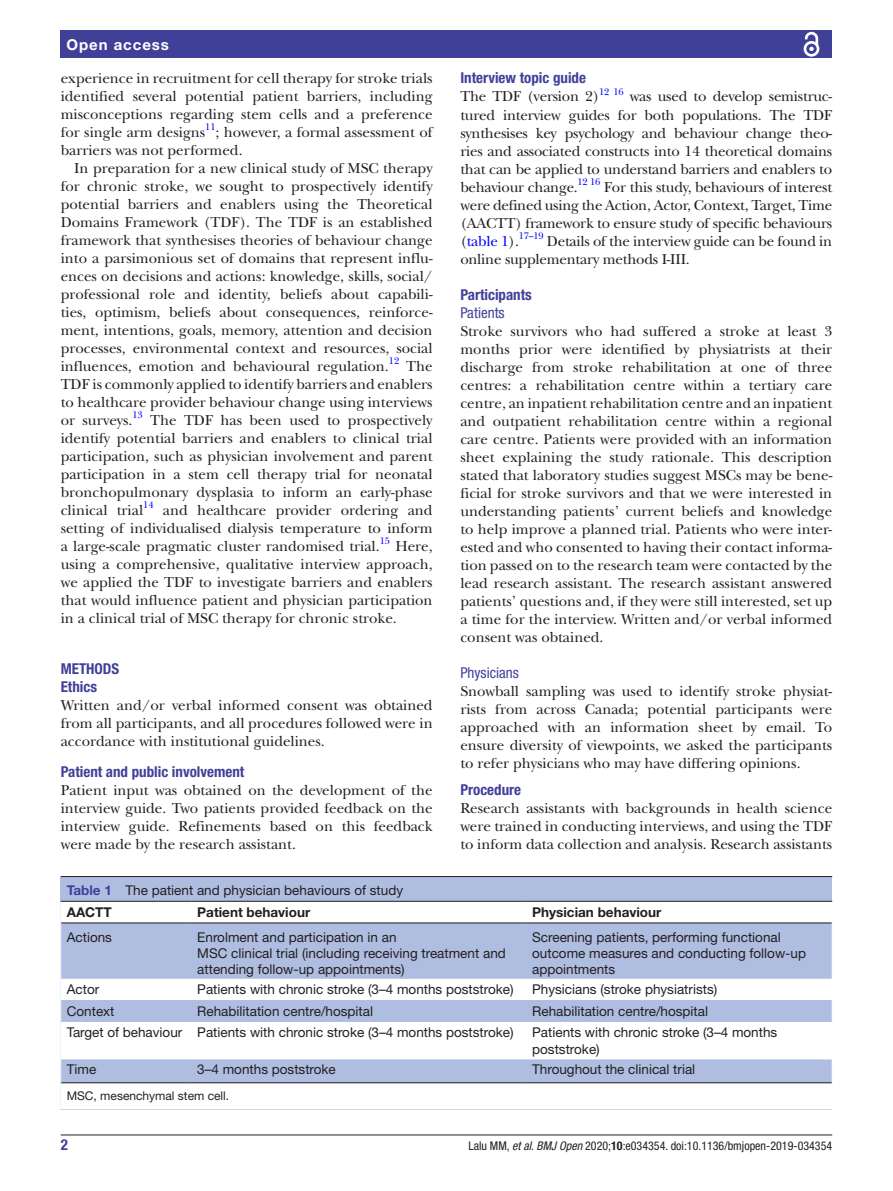
<style>
.page{position:relative;width:893px;height:1191px;background:#fff}
.page>*{position:absolute;margin:0;border:0;box-sizing:border-box;transform-origin:0 0}
.t1{font:15px/18px "New Baskerville";color:#231f20;text-align:justify}
.t2{font:700 condensed 15px/18px "Helvetica Neue LT Std";color:#414099}
.t3{font:condensed 15px "Helvetica Neue LT Std";color:#414099}
.t4{font:700 15px "Helvetica Neue LT Std";letter-spacing:.065em;color:#fff}
.t5{font:13.5px/16.2px "Helvetica Neue LT Std";color:#231f20}
.t6{font:700 13.5px "Helvetica Neue LT Std";color:#231f20}
.t7{font:condensed 12px "Helvetica Neue LT Std";color:#231f20}
.t8{font:12px "Helvetica Neue LT Std";color:#231f20}
.t9{font:9.9px "New Baskerville";letter-spacing:-.015em;color:#00f}
.s1{color:#00f}
.s2{font-weight:700;color:#414099}
.s3{font-weight:700}
.s4{font-style:italic}
</style>
<div class="page">
<hr style="left:61px;top:1134px;width:771px;height:1px;background:#231f20">
<div style="left:61px;top:31px;width:771px;height:27px;background:#414099"></div>
<svg style="left:803px;top:31px;width:17px;height:26px"></svg>
<div style="left:61px;top:877px;width:771px;height:232px;background:#afbde1"></div>
<hr style="left:61px;top:876px;width:771px;height:1px;background:#231f20">
<div style="left:61px;top:902px;width:771px;height:207px;background:#fff"></div>
<svg style="left:61px;top:923px;width:771px;height:159px"></svg>
<hr style="left:61px;top:901px;width:130px;height:1px;background:#231f20">
<hr style="left:61px;top:922px;width:130px;height:1px;background:#231f20">
<hr style="left:191px;top:901px;width:335px;height:1px;background:#231f20">
<hr style="left:191px;top:922px;width:335px;height:1px;background:#231f20">
<hr style="left:526px;top:901px;width:306px;height:1px;background:#231f20">
<hr style="left:526px;top:922px;width:306px;height:1px;background:#231f20">
<hr style="left:191px;top:1082px;width:335px;height:1px;background:#231f20">
<hr style="left:526px;top:1082px;width:306px;height:1px;background:#231f20">
<hr style="left:61px;top:1082px;width:130px;height:1px;background:#231f20">
<svg style="left:60px;top:901px;width:1px;height:22px"></svg>
<svg style="left:60px;top:978px;width:1px;height:43px"></svg>
<svg style="left:60px;top:1059px;width:1px;height:50px"></svg>
<hr style="left:67px;top:1099px;width:765px;height:2px;background:#fff">
<p class="t4" style="left:66px;top:35px;width:104px">Open access</p>
<p class="t1" style="left:61px;top:69px;width:373px">experience in recruitment for cell therapy for stroke trials identified several potential patient barriers, including misconceptions regarding stem cells and a preference for single arm designs</p>
<p class="t9" style="left:205px;top:121px;width:12px">11</p>
<p class="t1" style="left:61px;top:123px;width:373px;text-indent:155px">; however, a formal assessment of barriers was not performed.</p>
<p class="t1" style="left:61px;top:159px;width:373px;text-indent:13px">In preparation for a new clinical study of MSC therapy for chronic stroke, we sought to prospectively identify potential barriers and enablers using the Theoretical Domains Framework (TDF). The TDF is an established framework that synthesises theories of behaviour change into a parsimonious set of domains that represent influ&shy;ences on decisions and actions: knowledge, skills, social/ professional role and identity, beliefs about capabili&shy;ties, optimism, beliefs about consequences, reinforce&shy;ment, intentions, goals, memory, attention and decision processes, environmental context and resources, social influences, emotion and behavioural regulation.</p>
<p class="t9" style="left:389px;top:355px;width:12px">12</p>
<p class="t1" style="left:61px;top:357px;width:373px;text-indent:345px">The TDF is commonly applied to identify barriers and enablers to healthcare provider behaviour change using interviews or surveys.</p>
<p class="t9" style="left:132px;top:409px;width:12px">13</p>
<p class="t1" style="left:61px;top:411px;width:373px;text-indent:89px">The TDF has been used to prospectively identify potential barriers and enablers to clinical trial participation, such as physician involvement and parent participation in a stem cell therapy trial for neonatal bronchopulmonary dysplasia to inform an early-phase clinical trial</p>
<p class="t9" style="left:143px;top:499px;width:12px">14</p>
<p class="t1" style="left:61px;top:501px;width:373px;text-indent:102px">and healthcare provider ordering and setting of individualised dialysis temperature to inform a large-scale pragmatic cluster randomised trial.</p>
<p class="t9" style="left:380px;top:535px;width:12px">15</p>
<p class="t1" style="left:61px;top:537px;width:373px;text-indent:335px">Here, using a comprehensive, qualitative interview approach, we applied the TDF to investigate barriers and enablers that would influence patient and physician participation in a clinical trial of MSC therapy for chronic stroke.</p>
<p class="t2" style="left:61px;top:659px;width:60px">Methods<br>Ethics</p>
<p class="t1" style="left:61px;top:696px;width:373px">Written and/or verbal informed consent was obtained from all participants, and all procedures followed were in accordance with institutional guidelines.</p>
<p class="t2" style="left:61px;top:763px;width:185px">Patient and public involvement</p>
<p class="t1" style="left:61px;top:781px;width:373px">Patient input was obtained on the development of the interview guide. Two patients provided feedback on the interview guide. Refinements based on this feedback were made by the research assistant.</p>
<p class="t2" style="left:460px;top:69px;width:127px">Interview topic guide</p>
<p class="t1" style="left:460px;top:88px;width:141px">The TDF (version 2)</p>
<p class="t9" style="left:599px;top:86px;width:26px">12 16</p>
<p class="t1" style="left:460px;top:88px;width:373px;text-indent:170px">was used to develop semistruc&shy;tured interview guides for both populations. The TDF synthesises key psychology and behaviour change theo&shy;ries and associated constructs into 14 theoretical domains that can be applied to understand barriers and enablers to behaviour change.</p>
<p class="t9" style="left:578px;top:176px;width:24px">12 16</p>
<p class="t1" style="left:460px;top:178px;width:373px;text-indent:144px">For this study, behaviours of interest were defined using the Action, Actor, Context, Target, Time (AACTT) framework to ensure study of specific behaviours (<span class="s1">table 1</span>).</p>
<p class="t9" style="left:519px;top:230px;width:27px">17–19</p>
<p class="t1" style="left:460px;top:232px;width:373px;text-indent:87px">Details of the interview guide can be found in online supplementary methods I-III.</p>
<p class="t2" style="left:460px;top:285px;width:73px">Participants</p>
<p class="t3" style="left:460px;top:304px;width:46px">Patients</p>
<p class="t1" style="left:460px;top:322px;width:373px">Stroke survivors who had suffered a stroke at least 3 months prior were identified by physiatrists at their discharge from stroke rehabilitation at one of three centres: a rehabilitation centre within a tertiary care centre, an inpatient rehabilitation centre and an inpatient and outpatient rehabilitation centre within a regional care centre. Patients were provided with an information sheet explaining the study rationale. This description stated that laboratory studies suggest MSCs may be bene&shy;ficial for stroke survivors and that we were interested in understanding patients’ current beliefs and knowledge to help improve a planned trial. Patients who were inter&shy;ested and who consented to having their contact informa&shy;tion passed on to the research team were contacted by the lead research assistant. The research assistant answered patients’ questions and, if they were still interested, set up a time for the interview. Written and/or verbal informed consent was obtained.</p>
<p class="t3" style="left:460px;top:664px;width:60px">Physicians</p>
<p class="t1" style="left:460px;top:682px;width:373px">Snowball sampling was used to identify stroke physiat&shy;rists from across Canada; potential participants were approached with an information sheet by email. To ensure diversity of viewpoints, we asked the participants to refer physicians who may have differing opinions.</p>
<p class="t2" style="left:460px;top:781px;width:62px">Procedure</p>
<p class="t1" style="left:460px;top:799px;width:373px">Research assistants with backgrounds in health science were trained in conducting interviews, and using the TDF to inform data collection and analysis. Research assistants</p>
<p class="t5" style="left:67px;top:879px;width:338px;line-height:22px"><span class="s2">Table 1</span> The patient and physician behaviours of study<br><span class="s3">AACTT</span></p>
<p class="t6" style="left:197px;top:903px;width:115px">Patient behaviour</p>
<p class="t6" style="left:532px;top:903px;width:131px">Physician behaviour</p>
<p class="t5" style="left:67px;top:928px;width:47px">Actions</p>
<p class="t5" style="left:197px;top:928px;width:310px">Enrolment and participation in an<br>MSC clinical trial (including receiving treatment and attending follow-up appointments)</p>
<p class="t5" style="left:532px;top:928px;width:275px">Screening patients, performing functional outcome measures and conducting follow-up appointments</p>
<p class="t5" style="left:67px;top:981px;width:34px">Actor</p>
<p class="t5" style="left:197px;top:981px;width:318px">Patients with chronic stroke (3–4 months poststroke)</p>
<p class="t5" style="left:532px;top:981px;width:187px">Physicians (stroke physiatrists)</p>
<p class="t5" style="left:67px;top:1002px;width:49px">Context</p>
<p class="t5" style="left:197px;top:1002px;width:177px">Rehabilitation centre/hospital</p>
<p class="t5" style="left:532px;top:1002px;width:177px">Rehabilitation centre/hospital</p>
<p class="t5" style="left:67px;top:1024px;width:448px">Target of behaviour Patients with chronic stroke (3–4 months poststroke)</p>
<p class="t5" style="left:532px;top:1024px;width:247px">Patients with chronic stroke (3–4 months poststroke)</p>
<p class="t5" style="left:67px;top:1060px;width:31px">Time</p>
<p class="t5" style="left:197px;top:1060px;width:140px">3–4 months poststroke</p>
<p class="t5" style="left:532px;top:1060px;width:165px">Throughout the clinical trial</p>
<p class="t8" style="left:67px;top:1089px;width:164px">MSC, mesenchymal stem cell.</p>
<p class="t2" style="left:61px;top:1135px;width:9px">2</p>
<p class="t7" style="left:468px;top:1138px;width:365px">Lalu MM, <span class="s4">et al</span>. <span class="s4">BMJ Open</span> 2020;<span class="s3">10</span>:e034354. doi:10.1136/bmjopen-2019-034354</p>
</div>
